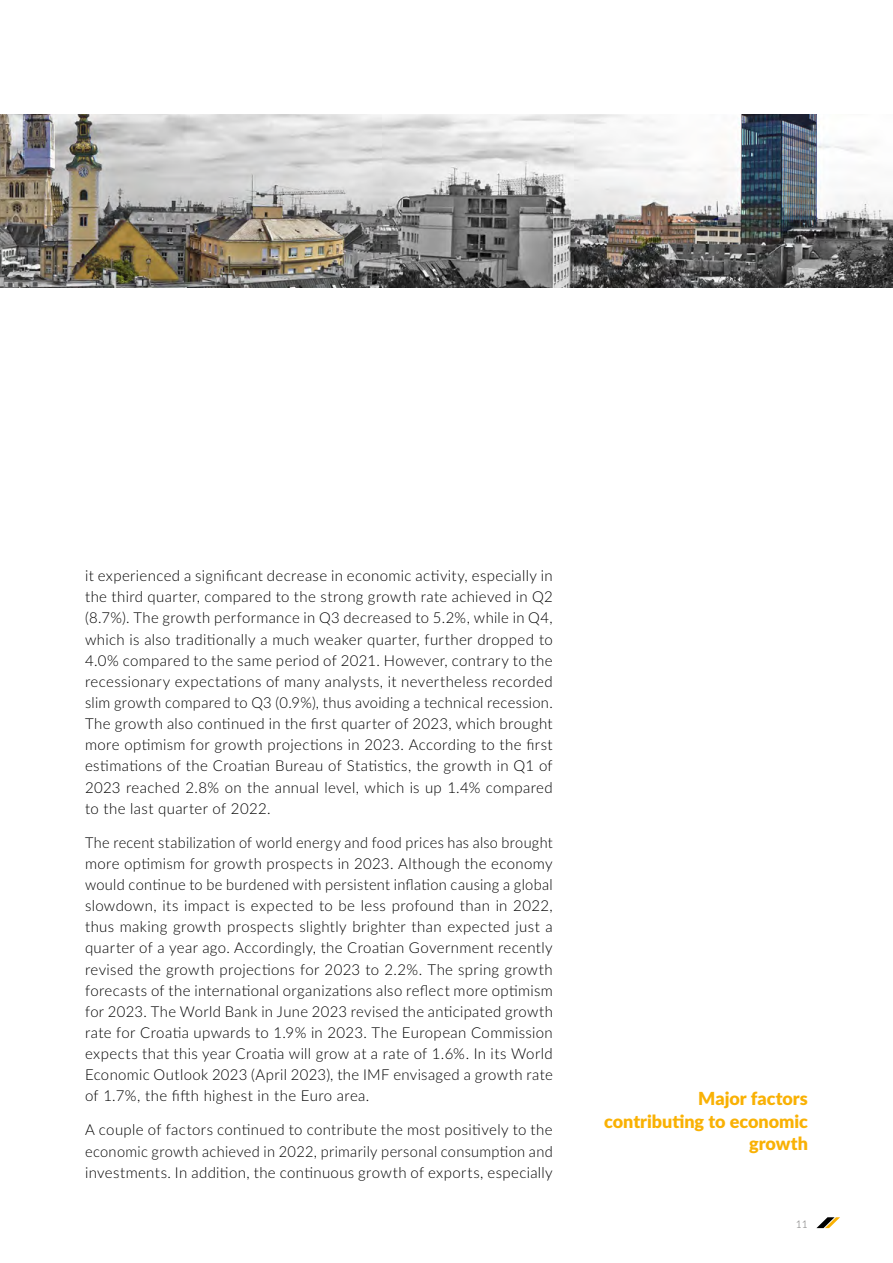
<style>
.page{position:relative;width:893px;height:1263px;background:#fff}
.page>*{position:absolute;margin:0;border:0;box-sizing:border-box;transform-origin:0 0}
.t1{font:900 18px/22.5px "Lato";color:#f9b104;text-align:right}
.t2{font:300 15px/21.1px "Lato";letter-spacing:.025em;color:#000;text-align:justify}
.t3{font:300 10.5px "Lato";color:#706f6f}
</style>
<div class="page">
<svg style="left:816px;top:1217px;width:24px;height:11px"></svg>
<img style="left:0;top:115px;width:893px;height:173px">
<p class="t2" style="left:85px;top:564px;width:469px">it experienced a significant decrease in economic activity, especially in the third quarter, compared to the strong growth rate achieved in Q2 (8.7%). The growth performance in Q3 decreased to 5.2%, while in Q4, which is also traditionally a much weaker quarter, further dropped to 4.0% compared to the same period of 2021. However, contrary to the recessionary expectations of many analysts, it nevertheless recorded slim growth compared to Q3 (0.9%), thus avoiding a technical recession.<br>The growth also continued in the first quarter of 2023, which brought more optimism for growth projections in 2023. According to the first estimations of the Croatian Bureau of Statistics, the growth in Q1 of 2023 reached 2.8% on the annual level, which is up 1.4% compared to the last quarter of 2022.</p>
<p class="t2" style="left:85px;top:831px;width:469px">The recent stabilization of world energy and food prices has also brought more optimism for growth prospects in 2023. Although the economy would continue to be burdened with persistent inflation causing a global slowdown, its impact is expected to be less profound than in 2022, thus making growth prospects slightly brighter than expected just a quarter of a year ago. Accordingly, the Croatian Government recently revised the growth projections for 2023 to 2.2%. The spring growth forecasts of the international organizations also reflect more optimism for 2023. The World Bank in June 2023 revised the anticipated growth rate for Croatia upwards to 1.9% in 2023. The European Commission expects that this year Croatia will grow at a rate of 1.6%. In its World Economic Outlook 2023 (April 2023), the IMF envisaged a growth rate of 1.7%, the fifth highest in the Euro area.</p>
<p class="t2" style="left:85px;top:1119px;width:469px">A couple of factors continued to contribute the most positively to the economic growth achieved in 2022, primarily personal consumption and investments. In addition, the continuous growth of exports, especially</p>
<p class="t1" style="left:604px;top:1087px;width:205px">Major factors contributing to economic growth</p>
<p class="t3" style="left:796px;top:1217px;width:14px">11</p>
</div>
